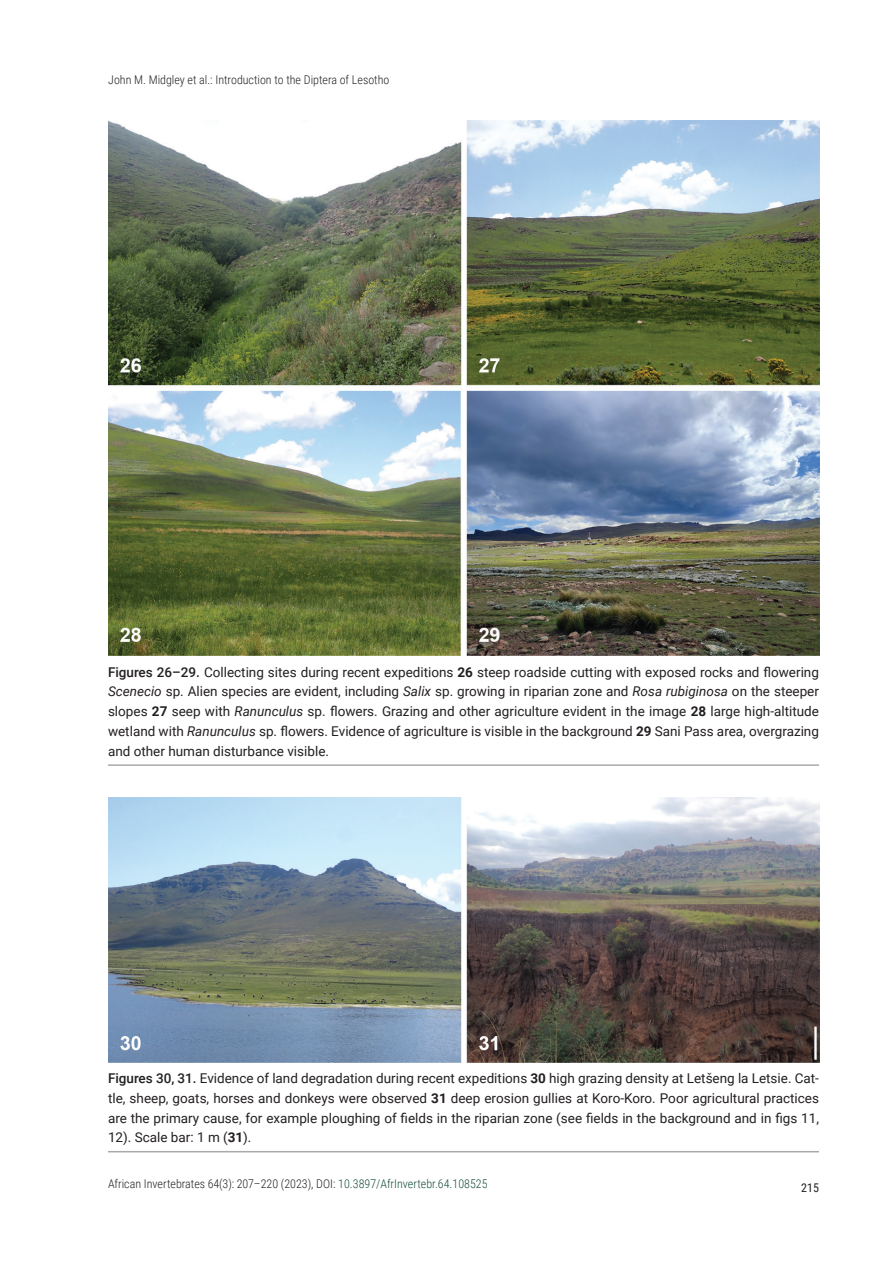
<style>
.page{position:relative;width:893px;height:1263px;background:#fff}
.page>*{position:absolute;margin:0;border:0;box-sizing:border-box;transform-origin:0 0}
.FIG_-_Caption{font:13.5px/19.8px "Roboto";color:#231f20;text-align:justify}
.t1{font:300 12px "Roboto Condensed";color:#231f20}
.t2{font:12px "Roboto Condensed";color:#231f20}
.s1{font-weight:500}
.s2{font-weight:700}
.s3{font-style:italic}
.s4{color:#154d3c}
</style>
<div class="page">
<img style="left:108px;top:121px;width:711px;height:535px">
<hr style="left:108px;top:764px;width:711px;height:2px;background:#a8a9ad">
<hr style="left:108px;top:1151px;width:711px;height:1px;background:#a8a9ad">
<img style="left:108px;top:797px;width:711px;height:265px">
<p class="t1" style="left:108px;top:71px;width:283px">John M. Midgley et al.: Introduction to the Diptera of Lesotho</p>
<p class="FIG_-_Caption" style="left:108px;top:661px;width:712px"><span class="s1">Figures 26–29.</span> Collecting sites during recent expeditions <span class="s2">26</span> steep roadside cutting with exposed rocks and flowering <span class="s3">Scenecio</span> sp. Alien species are evident, including <span class="s3">Salix</span> sp. growing in riparian zone and <span class="s3">Rosa rubiginosa</span> on the steeper slopes <span class="s2">27</span> seep with <span class="s3">Ranunculus</span> sp. flowers. Grazing and other agriculture evident in the image <span class="s2">28</span> large high-altitude wetland with <span class="s3">Ranunculus</span> sp. flowers. Evidence of agriculture is visible in the background <span class="s2">29</span> Sani Pass area, overgrazing and other human disturbance visible.</p>
<p class="FIG_-_Caption" style="left:108px;top:1068px;width:712px"><span class="s1">Figures 30, 31.</span> Evidence of land degradation during recent expeditions <span class="s2">30</span> high grazing density at Letšeng la Letsie. Cat&shy;tle, sheep, goats, horses and donkeys were observed <span class="s2">31</span> deep erosion gullies at Koro-Koro. Poor agricultural practices are the primary cause, for example ploughing of fields in the riparian zone (see fields in the background and in figs 11, 12). Scale bar: 1 m (<span class="s2">31</span>).</p>
<p class="t1" style="left:108px;top:1175px;width:381px">African Invertebrates 64(3): 207–220 (2023), DOI: <span class="s4">10.3897/AfrInvertebr.64.108525</span></p>
<p class="t2" style="left:801px;top:1179px;width:19px">215</p>
</div>
